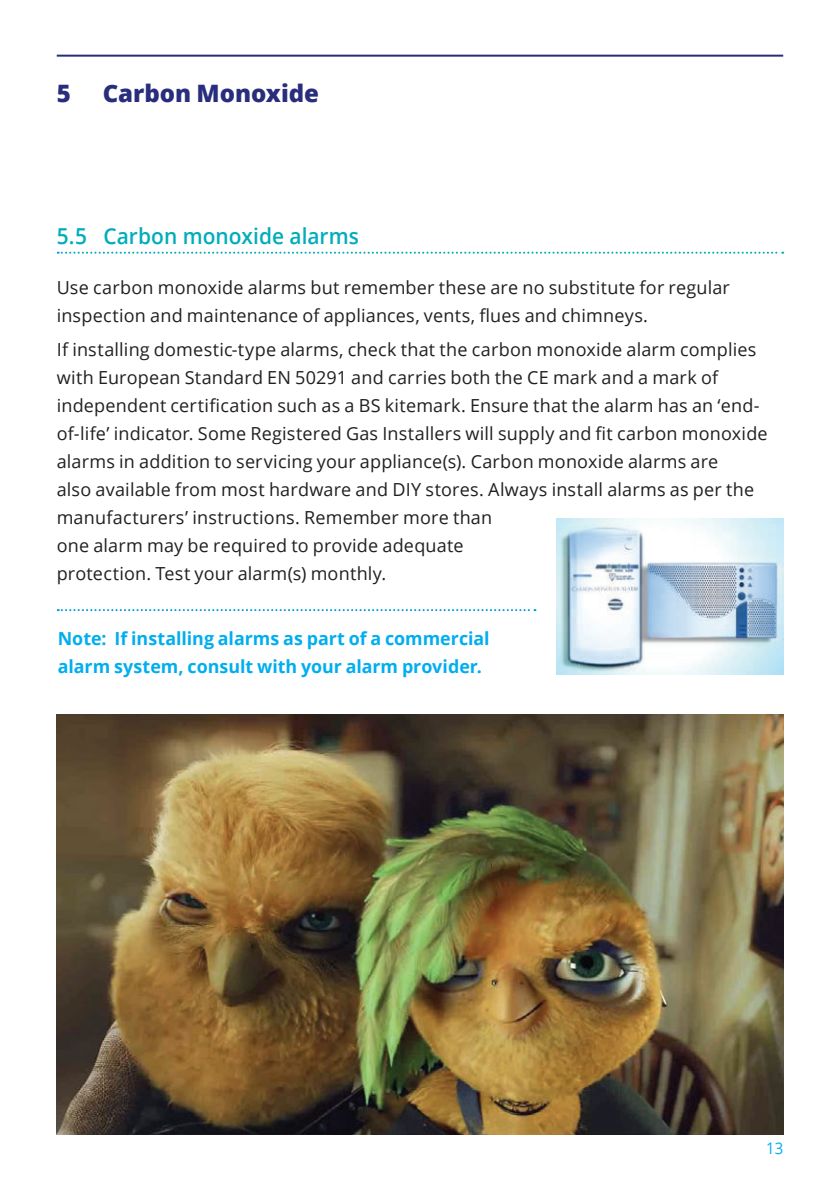
<style>
.page{position:relative;width:840px;height:1191px;background:#fff}
.page>*{position:absolute;margin:0;border:0;box-sizing:border-box;transform-origin:0 0}
.t1{font:800 24px "Open Sans";color:#292e7c}
.t2{font:600 22px "Open Sans";color:#00adbc;scale:.95 1}
.t3{font:18px/28px "Open Sans";letter-spacing:.01em;color:#231f20}
.t4{font:700 18px/28px "Open Sans";color:#00aeef}
.t5{font:16px "Open Sans";color:#00aeef;scale:.93 1}
</style>
<div class="page">
<svg style="left:58px;top:609px;width:477px;height:2px"></svg>
<svg style="left:58px;top:252px;width:724px;height:2px"></svg>
<hr style="left:57px;top:55px;width:725px;height:2px;background:#292e7c">
<img style="left:556px;top:519px;width:226px;height:156px">
<img style="left:57px;top:714px;width:725px;height:420px">
<h1 class="t1" style="left:57px;top:75px;width:16px">5</h1>
<h1 class="t1" style="left:103px;top:75px;width:218px">Carbon Monoxide</h1>
<h6 class="t2" style="left:57px;top:221px;width:319px">5.5 Carbon monoxide alarms</h6>
<p class="t3" style="left:57px;top:273px;width:674px">Use carbon monoxide alarms but remember these are no substitute for regular inspection and maintenance of appliances, vents, flues and chimneys.</p>
<p class="t3" style="left:57px;top:335px;width:712px">If installing domestic-type alarms, check that the carbon monoxide alarm complies with European Standard EN 50291 and carries both the CE mark and a mark of independent certification such as a BS kitemark. Ensure that the alarm has an ‘end&shy;of-life’ indicator. Some Registered Gas Installers will supply and fit carbon monoxide alarms in addition to servicing your appliance(s). Carbon monoxide alarms are<br>also available from most hardware and DIY stores. Always install alarms as per the manufacturers’ instructions. Remember more than<br>one alarm may be required to provide adequate<br>protection. Test your alarm(s) monthly.</p>
<h6 class="t4" style="left:58px;top:623px;width:433px">Note: If installing alarms as part of a commercial alarm system, consult with your alarm provider.</h6>
<p class="t5" style="left:765px;top:1137px;width:20px">13</p>
</div>
